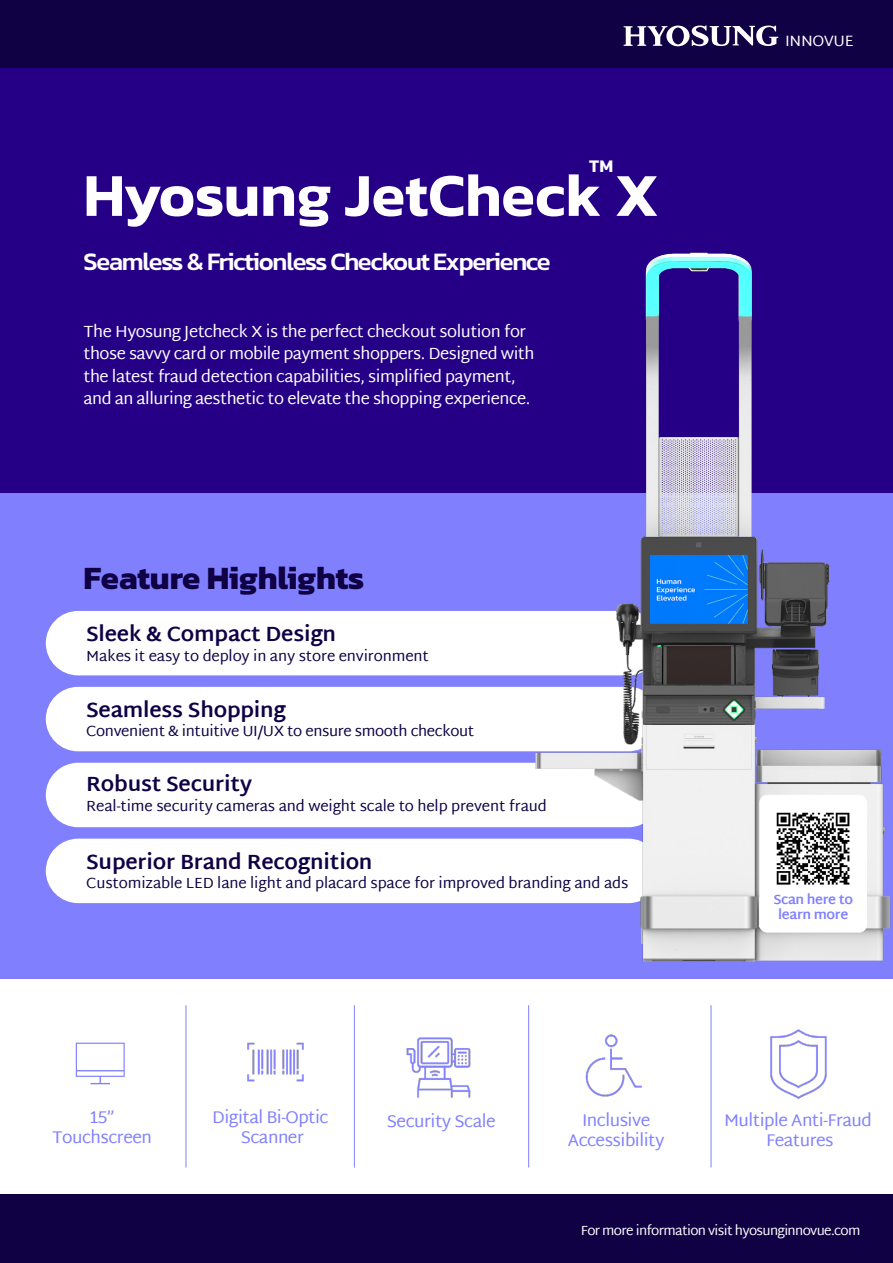
<style>
.page{position:relative;width:893px;height:1263px;background:#fff}
.page>*{position:absolute;margin:0;border:0;box-sizing:border-box;transform-origin:0 0}
.t1{font:600 61.5px "Kanit";color:#fff}
.t2{font:700 33px "Kanit";letter-spacing:-.005em;color:#0f0144}
.t3{font:500 25.5px "Kanit";letter-spacing:-.05em;color:#fff}
.t4{font:700 21px "Martel Sans";letter-spacing:-.01em;color:#0f0144}
.t5{font:600 18px "Kanit";color:#fff}
.t6{font:17.25px/19.5px "Martel Sans";letter-spacing:-.03em;color:#8080ff;text-align:center}
.t7{font:16.5px/22.5px "Martel Sans";letter-spacing:-.03em;color:#fff}
.t8{font:15.3px "Martel Sans";letter-spacing:-.035em;color:#fff}
.t9{font:15px "Martel Sans";letter-spacing:-.01em;color:#0f0144}
.t10{font:13.5px "Martel Sans";letter-spacing:-.05em;color:#fff}
.t11{font:700 13.5px/15px "Martel Sans";letter-spacing:-.03em;color:#8080ff;text-align:center}
</style>
<div class="page">
<div style="left:0;top:49px;width:893px;height:507px;background:#250086"></div>
<div style="left:0;top:493px;width:893px;height:486px;background:#8080ff"></div>
<div style="left:46px;top:611px;width:615px;height:64px;background:#fff;border-radius:32px"></div>
<div style="left:46px;top:687px;width:615px;height:64px;background:#fff;border-radius:32px"></div>
<div style="left:46px;top:763px;width:615px;height:64px;background:#fff;border-radius:32px"></div>
<div style="left:46px;top:839px;width:615px;height:64px;background:#fff;border-radius:32px"></div>
<div style="left:0;top:0;width:893px;height:68px;background:#0f0144"></div>
<svg style="left:624px;top:25px;width:154px;height:21px"></svg>
<div style="left:0;top:1195px;width:893px;height:68px;background:#0f0144"></div>
<hr style="left:186px;top:1005px;width:1px;height:162px;background:#8080ff">
<hr style="left:354px;top:1005px;width:1px;height:162px;background:#8080ff">
<svg style="left:76px;top:1043px;width:49px;height:41px"></svg>
<img style="left:247px;top:1042px;width:57px;height:40px">
<hr style="left:528px;top:1005px;width:1px;height:162px;background:#8080ff">
<img style="left:585px;top:1034px;width:57px;height:63px">
<hr style="left:711px;top:1005px;width:1px;height:162px;background:#8080ff">
<img style="left:770px;top:1029px;width:57px;height:71px">
<img style="left:406px;top:1037px;width:65px;height:61px">
<img style="left:530px;top:252px;width:361px;height:710px">
<svg style="left:688px;top:267px;width:21px;height:4px"></svg>
<div style="left:759px;top:795px;width:108px;height:137px;background:#fff;border-radius:8px"></div>
<img style="left:776px;top:812px;width:74px;height:73px">
<p class="t5" style="left:589px;top:152px;width:26px">TM</p>
<h1 class="t1" style="left:84px;top:148px;width:577px">Hyosung JetCheck X</h1>
<h3 class="t3" style="left:84px;top:242px;width:469px">Seamless &amp; Frictionless Checkout Experience</h3>
<p class="t7" style="left:84px;top:320px;width:453px">The Hyosung Jetcheck X is the perfect checkout solution for those savvy card or mobile payment shoppers. Designed with the latest fraud detection capabilities, simplified payment, and an alluring aesthetic to elevate the shopping experience.</p>
<h2 class="t2" style="left:83px;top:552px;width:282px">Feature Highlights</h2>
<h3 class="t4" style="left:86px;top:622px;width:252px">Sleek &amp; Compact Design</h3>
<p class="t9" style="left:86px;top:647px;width:344px">Makes it easy to deploy in any store environment</p>
<h3 class="t4" style="left:86px;top:697px;width:201px">Seamless Shopping</h3>
<p class="t9" style="left:86px;top:722px;width:390px">Convenient &amp; intuitive UI/UX to ensure smooth checkout</p>
<h3 class="t4" style="left:86px;top:772px;width:167px">Robust Security</h3>
<p class="t9" style="left:86px;top:797px;width:462px">Real-time security cameras and weight scale to help prevent fraud</p>
<h3 class="t4" style="left:86px;top:849px;width:288px">Superior Brand Recognition</h3>
<p class="t9" style="left:86px;top:874px;width:544px">Customizable LED lane light and placard space for improved branding and ads</p>
<p class="t8" style="left:785px;top:32px;width:70px">INNOVUE</p>
<p class="t11" style="left:773px;top:892px;width:81px">Scan here to learn more</p>
<p class="t6" style="left:52px;top:1108px;width:101px">15”<br>Touchscreen</p>
<p class="t6" style="left:212px;top:1108px;width:118px">Digital Bi-Optic<br>Scanner</p>
<p class="t6" style="left:387px;top:1111px;width:110px">Security Scale</p>
<p class="t6" style="left:568px;top:1110px;width:98px">Inclusive<br>Accessibility</p>
<p class="t6" style="left:724px;top:1110px;width:149px">Multiple Anti-Fraud<br>Features</p>
<p class="t10" style="left:581px;top:1222px;width:281px">For more information visit hyosunginnovue.com</p>
</div>
